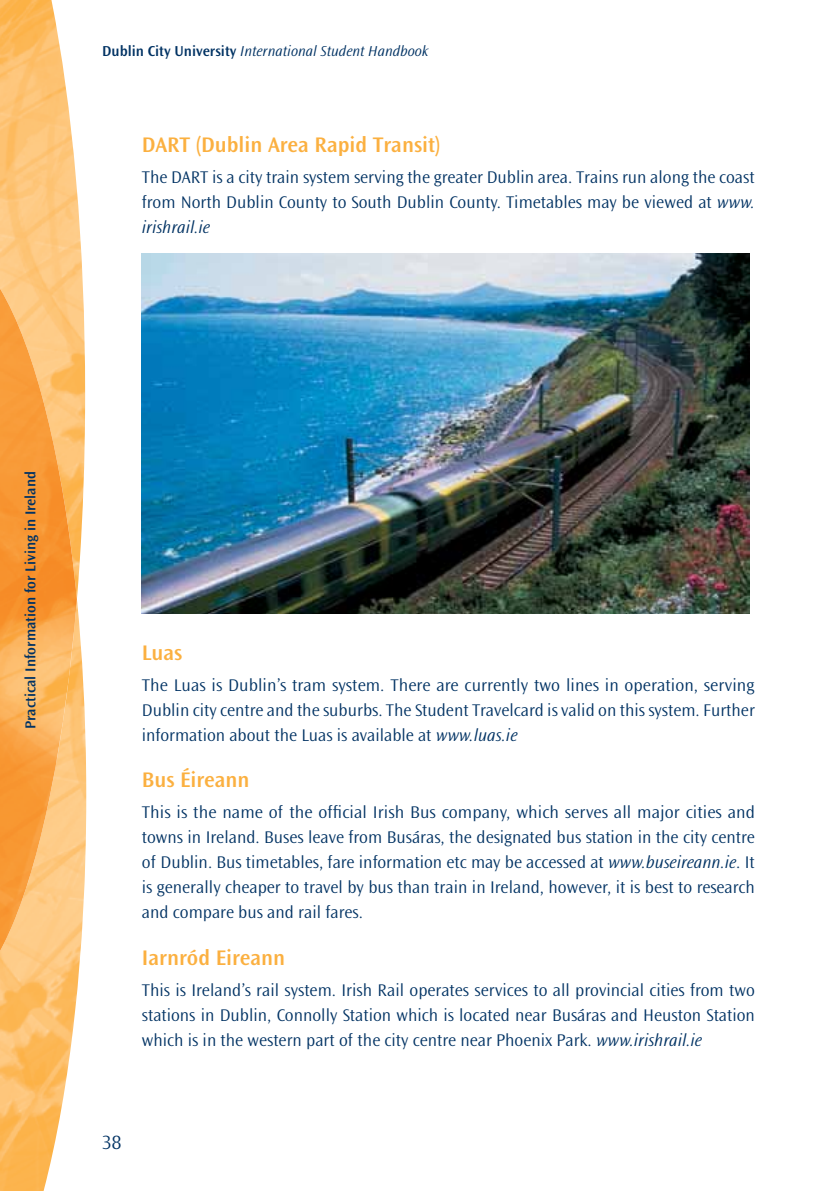
<style>
.page{position:relative;width:840px;height:1191px;background:#fff}
.page>*{position:absolute;margin:0;border:0;box-sizing:border-box;transform-origin:0 0}
.t1{font:600 22px "Ocean Sans Std";color:#fbb040}
.t2{font:300 20px "Ocean Sans Std";color:#003263}
.t3{font:300 17.6px/25px "Ocean Sans Std";color:#003263;text-align:justify}
.t4{font:italic 300 15px "Ocean Sans Std";color:#003263}
.t5{font:600 15px "Ocean Sans Std";color:#003263}
.s1{font-weight:600;font-style:normal}
.s2{font-style:italic}
</style>
<div class="page">
<img style="left:0;top:0;width:86px;height:1191px">
<img style="left:0;top:929px;width:11px;height:22px">
<img style="left:142px;top:253px;width:606px;height:360px">
<p class="t4" style="left:102px;top:43px;width:328px"><span class="s1">Dublin City University</span> International Student Handbook</p>
<p class="t1" style="left:142px;top:133px;width:300px">DART (Dublin Area Rapid Transit)</p>
<p class="t3" style="left:142px;top:165px;width:614px">The DART is a city train system serving the greater Dublin area. Trains run along the coast from North Dublin County to South Dublin County. Timetables may be viewed at <span class="s2">www. irishrail.ie</span></p>
<p class="t5" style="left:22px;top:729px;width:260px;rotate:-90deg">Practical Information for Living in Ireland</p>
<p class="t1" style="left:142px;top:640px;width:42px">Luas</p>
<p class="t3" style="left:142px;top:672px;width:614px">The Luas is Dublin’s tram system. There are currently two lines in operation, serving Dublin city centre and the suburbs. The Student Travelcard is valid on this system. Further information about the Luas is available at <span class="s2">www.luas.ie</span></p>
<p class="t1" style="left:142px;top:768px;width:109px">Bus Éireann</p>
<p class="t3" style="left:142px;top:800px;width:614px">This is the name of the official Irish Bus company, which serves all major cities and towns in Ireland. Buses leave from Busáras, the designated bus station in the city centre of Dublin. Bus timetables, fare information etc may be accessed at <span class="s2">www.buseireann.ie</span>. It is generally cheaper to travel by bus than train in Ireland, however, it is best to research and compare bus and rail fares.</p>
<p class="t1" style="left:142px;top:945px;width:145px">Iarnród Eireann</p>
<p class="t3" style="left:142px;top:977px;width:614px">This is Ireland’s rail system. Irish Rail operates services to all provincial cities from two stations in Dublin, Connolly Station which is located near Busáras and Heuston Station which is in the western part of the city centre near Phoenix Park. <span class="s2">www.irishrail.ie</span></p>
<p class="t2" style="left:102px;top:1131px;width:21px">38</p>
</div>
